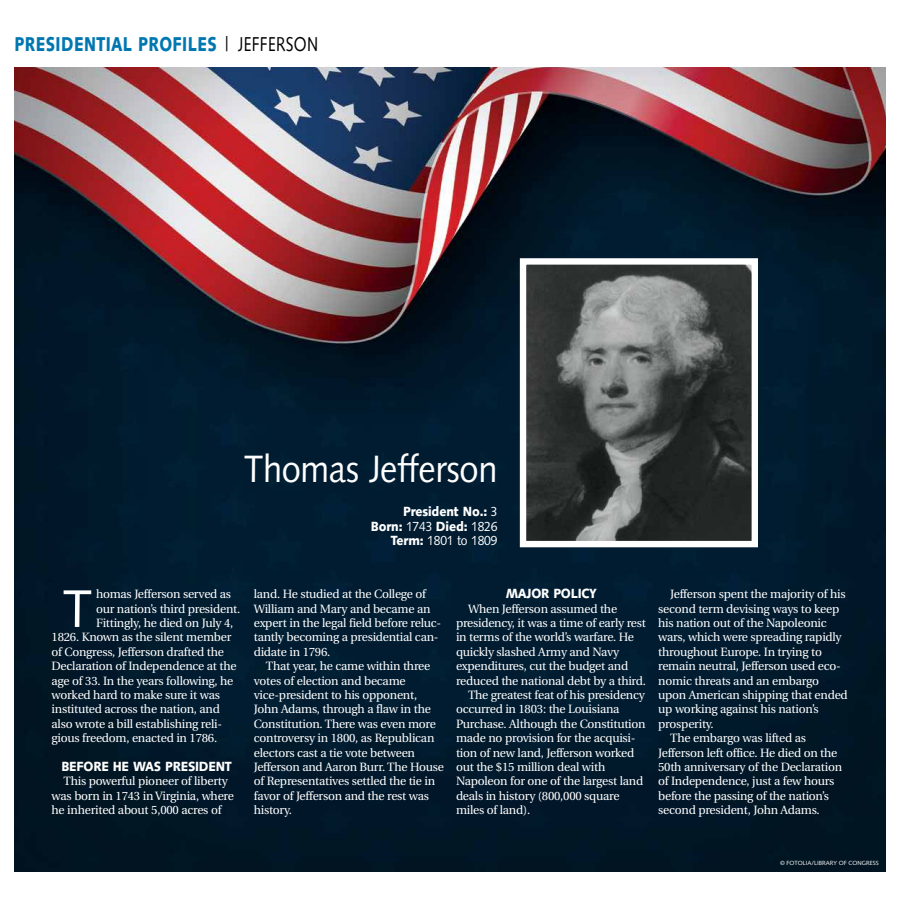
<style>
.page{position:relative;width:900px;height:908px;background:#fff}
.page>*{position:absolute;margin:0;border:0;box-sizing:border-box;transform-origin:0 0}
.t1{font:52.8px "Syntax";color:#fff}
.t2{font:38px "Syntax";letter-spacing:-.01em;color:#fff;scale:.91 1}
.t3{font:900 20px "Syntax";letter-spacing:.025em;color:#0077b1;scale:.77 1}
.t4{font:900 13.3px/14.4px "Syntax";letter-spacing:-.02em;color:#fff;text-align:right;scale:.91 1}
.t5{font:12px/14.4px "Utopia";letter-spacing:-.02em;color:#fff}
.t6{font:6px "Syntax";color:#fff}
.s1{font-weight:400;color:#000}
.s2{font-weight:400}
</style>
<div class="page">
<img style="left:14px;top:68px;width:872px;height:802px">
<img style="left:527px;top:265px;width:224px;height:275px">
<div style="left:520px;top:258px;width:238px;height:289px;border:6px solid #fff"></div>
<h3 class="t3" style="left:14px;top:32px;width:396px">PRESIDENTIAL PROFILES <span class="s1">| JEFFERSON</span></h3>
<h2 class="t2" style="left:244px;top:446px;width:280px">Thomas Jefferson</h2>
<p class="t4" style="left:371px;top:504px;width:141px">President No.: <span class="s2">3<br></span>Born: <span class="s2">1743</span> Died: <span class="s2">1826<br></span>Term: <span class="s2">1801 to 1809</span></p>
<h1 class="t1" style="left:63px;top:577px;width:31px">T</h1>
<p class="t5" style="left:96px;top:587px;width:137px">homas Jefferson served as</p>
<p class="t5" style="left:96px;top:601px;width:146px">our nation’s third president.</p>
<p class="t5" style="left:96px;top:615px;width:139px">Fittingly, he died on July 4,</p>
<p class="t5" style="left:52px;top:630px;width:181px">1826. Known as the silent member</p>
<p class="t5" style="left:52px;top:644px;width:174px">of Congress, Jefferson drafted the</p>
<p class="t5" style="left:52px;top:659px;width:187px">Declaration of Independence at the</p>
<p class="t5" style="left:52px;top:673px;width:183px">age of 33. In the years following, he</p>
<p class="t5" style="left:52px;top:687px;width:170px">worked hard to make sure it was</p>
<p class="t5" style="left:52px;top:702px;width:170px">instituted across the nation, and</p>
<p class="t5" style="left:52px;top:716px;width:172px">also wrote a bill establishing reli-</p>
<p class="t5" style="left:52px;top:731px;width:167px">gious freedom, enacted in 1786.</p>
<p class="t4" style="left:62px;top:759px;width:189px">BEFORE HE WAS PRESIDENT</p>
<p class="t5" style="left:52px;top:774px;width:184px;text-indent:12px">This powerful pioneer of liberty was born in 1743 in Virginia, where he inherited about 5,000 acres of</p>
<p class="t5" style="left:254px;top:587px;width:189px">land. He studied at the College of<br>William and Mary and became an expert in the legal field before reluc&shy;tantly becoming a presidential can&shy;didate in 1796.</p>
<p class="t5" style="left:254px;top:659px;width:192px;text-indent:12px">That year, he came within three votes of election and became vice-president to his opponent,<br>John Adams, through a flaw in the<br>Constitution. There was even more controversy in 1800, as Republican electors cast a tie vote between<br>Jefferson and Aaron Burr. The House of Representatives settled the tie in favor of Jefferson and the rest was history.</p>
<p class="t4" style="left:506px;top:586px;width:101px">MAJOR POLICY</p>
<p class="t5" style="left:468px;top:601px;width:151px">When Jefferson assumed the</p>
<p class="t5" style="left:456px;top:615px;width:191px">presidency, it was a time of early rest</p>
<p class="t5" style="left:456px;top:630px;width:179px">in terms of the world’s warfare. He</p>
<p class="t5" style="left:456px;top:644px;width:165px">quickly slashed Army and Navy</p>
<p class="t5" style="left:456px;top:659px;width:174px">expenditures, cut the budget and</p>
<p class="t5" style="left:456px;top:673px;width:191px">reduced the national debt by a third.</p>
<p class="t5" style="left:468px;top:687px;width:178px">The greatest feat of his presidency</p>
<p class="t5" style="left:456px;top:702px;width:165px">occurred in 1803: the Louisiana</p>
<p class="t5" style="left:456px;top:716px;width:191px">Purchase. Although the Constitution</p>
<p class="t5" style="left:456px;top:731px;width:181px">made no provision for the acquisi-</p>
<p class="t5" style="left:456px;top:745px;width:180px">tion of new land, Jefferson worked</p>
<p class="t5" style="left:456px;top:759px;width:151px">out the $15 million deal with</p>
<p class="t5" style="left:456px;top:774px;width:189px">Napoleon for one of the largest land</p>
<p class="t5" style="left:456px;top:788px;width:165px">deals in history (800,000 square</p>
<p class="t5" style="left:456px;top:803px;width:76px">miles of land).</p>
<p class="t5" style="left:670px;top:587px;width:177px">Jefferson spent the majority of his</p>
<p class="t5" style="left:658px;top:601px;width:183px">second term devising ways to keep</p>
<p class="t5" style="left:658px;top:615px;width:170px">his nation out of the Napoleonic</p>
<p class="t5" style="left:658px;top:630px;width:185px">wars, which were spreading rapidly</p>
<p class="t5" style="left:658px;top:644px;width:165px">throughout Europe. In trying to</p>
<p class="t5" style="left:658px;top:659px;width:184px">remain neutral, Jefferson used eco-</p>
<p class="t5" style="left:658px;top:673px;width:162px">nomic threats and an embargo</p>
<p class="t5" style="left:658px;top:687px;width:191px">upon American shipping that ended</p>
<p class="t5" style="left:658px;top:702px;width:162px">up working against his nation’s</p>
<p class="t5" style="left:658px;top:716px;width:57px">prosperity.</p>
<p class="t5" style="left:670px;top:731px;width:137px">The embargo was lifted as</p>
<p class="t5" style="left:658px;top:745px;width:181px">Jefferson left office. He died on the</p>
<p class="t5" style="left:658px;top:759px;width:185px">50th anniversary of the Declaration</p>
<p class="t5" style="left:658px;top:774px;width:178px">of Independence, just a few hours</p>
<p class="t5" style="left:658px;top:788px;width:172px">before the passing of the nation’s</p>
<p class="t5" style="left:658px;top:803px;width:163px">second president, John Adams.</p>
<p class="t6" style="left:780px;top:859px;width:100px">© FOTOLIA/LIBRARY OF CONGRESS</p>
</div>
